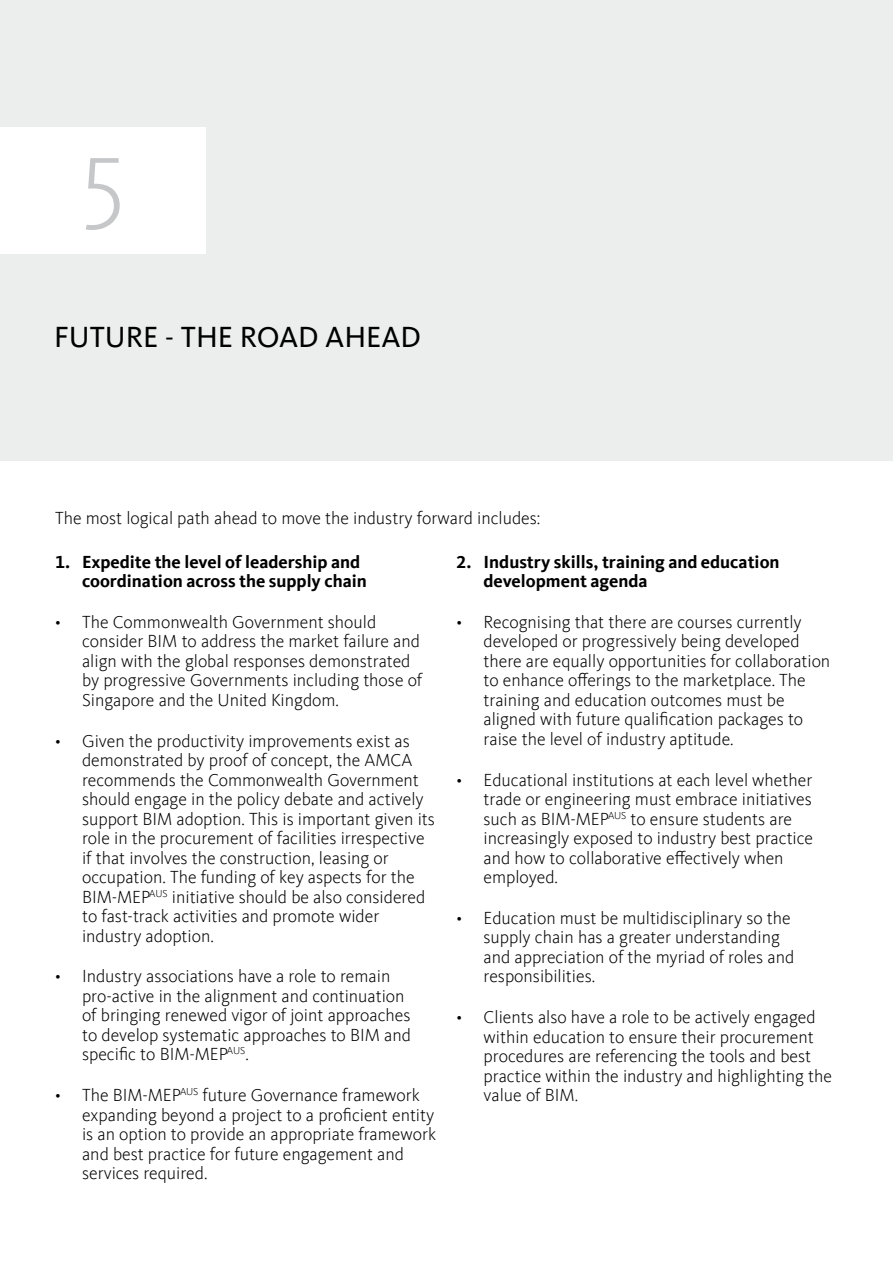
<style>
.page{position:relative;width:893px;height:1263px;background:#fff}
.page>*{position:absolute;margin:0;border:0;box-sizing:border-box;transform-origin:0 0}
.t1{font:300 108px "Kievit Sc Offc";color:#c6c7c8}
.t2{font:30px "Kievit Offc";color:#000}
.t3{font:300 18px/19.5px "Kievit Offc";color:#000}
.t4{font:700 18px/19.5px "Kievit Offc";color:#000}
</style>
<div class="page">
<div style="left:0;top:0;width:893px;height:460px;background:#eceded"></div>
<div style="left:0;top:128px;width:206px;height:126px;background:#fff"></div>
<h1 class="t1" style="left:80px;top:114px;width:45px">5</h1>
<h2 class="t2" style="left:54px;top:320px;width:369px">FUTURE - THE ROAD AHEAD</h2>
<p class="t3" style="left:55px;top:508px;width:487px">The most logical path ahead to move the industry forward includes:</p>
<p class="t4" style="left:82px;top:552px;width:286px;text-indent:-27px">1. Expedite the level of leadership and coordination across the supply chain</p>
<p class="t3" style="left:82px;top:612px;width:342px;text-indent:-27px">• The Commonwealth Government should consider BIM to address the market failure and align with the global responses demonstrated by progressive Governments including those of Singapore and the United Kingdom.</p>
<p class="t3" style="left:82px;top:731px;width:354px;text-indent:-27px">• Given the productivity improvements exist as demonstrated by proof of concept, the AMCA recommends the Commonwealth Government should engage in the policy debate and actively support BIM adoption. This is important given its role in the procurement of facilities irrespective if that involves the construction, leasing or occupation. The funding of key aspects for the BIM-MEP<sup>AUS</sup> initiative should be also considered to fast-track activities and promote wider industry adoption.</p>
<p class="t3" style="left:82px;top:967px;width:330px;text-indent:-27px">• Industry associations have a role to remain pro-active in the alignment and continuation of bringing renewed vigor of joint approaches to develop systematic approaches to BIM and specific to BIM-MEP<sup>AUS</sup>.</p>
<p class="t3" style="left:82px;top:1086px;width:356px;text-indent:-27px">• The BIM-MEP<sup>AUS</sup> future Governance framework expanding beyond a project to a proficient entity is an option to provide an appropriate framework and best practice for future engagement and services required.</p>
<p class="t4" style="left:484px;top:552px;width:298px;text-indent:-27px">2. Industry skills, training and education development agenda</p>
<p class="t3" style="left:484px;top:612px;width:348px;text-indent:-27px">• Recognising that there are courses currently developed or progressively being developed there are equally opportunities for collaboration to enhance offerings to the marketplace. The training and education outcomes must be aligned with future qualification packages to raise the level of industry aptitude.</p>
<p class="t3" style="left:484px;top:770px;width:331px;text-indent:-27px">• Educational institutions at each level whether trade or engineering must embrace initiatives such as BIM-MEP<sup>AUS</sup> to ensure students are increasingly exposed to industry best practice and how to collaborative effectively when employed.</p>
<p class="t3" style="left:484px;top:908px;width:312px;text-indent:-27px">• Education must be multidisciplinary so the supply chain has a greater understanding and appreciation of the myriad of roles and responsibilities.</p>
<p class="t3" style="left:484px;top:1008px;width:350px;text-indent:-27px">• Clients also have a role to be actively engaged within education to ensure their procurement procedures are referencing the tools and best practice within the industry and highlighting the value of BIM.</p>
</div>
